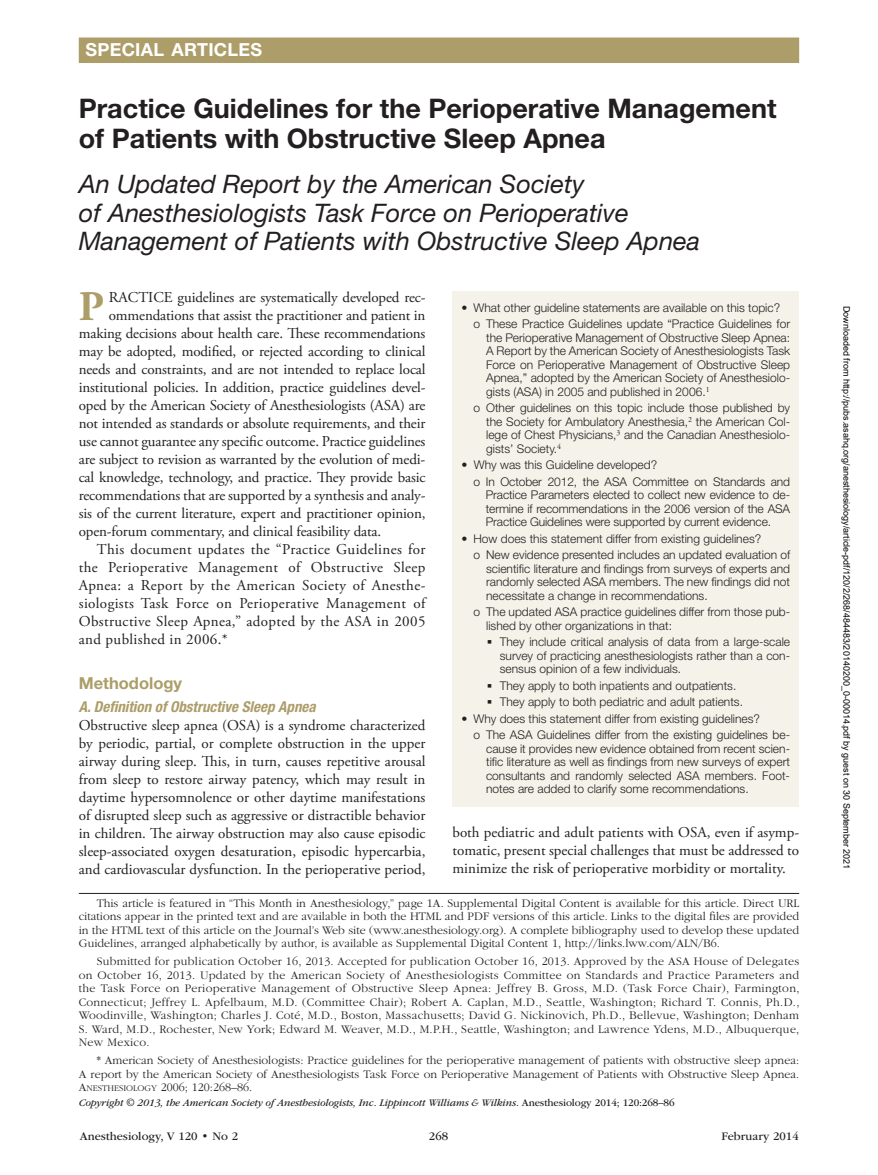
<style>
.page{position:relative;width:878px;height:1175px;background:#fff}
.page>*{position:absolute;margin:0;border:0;box-sizing:border-box;transform-origin:0 0}
.t1{font:700 42.15px "Adobe Garamond Pro";color:#ac9d69}
.t2{font:700 27px/30px "Helvetica Neue LT Std";color:#231f20}
.t3{font:italic 25.5px/28.5px "Helvetica Neue LT Std";color:#231f20}
.t4{font:700 18px "Helvetica Neue LT Std";letter-spacing:.015em;color:#fff}
.t5{font:700 16.5px "Helvetica Neue LT Std";color:#ac9d69}
.t6{font:15px/18px "Adobe Garamond Pro";letter-spacing:-.01em;color:#231f20;text-align:justify}
.t7{font:15px "Adobe Garamond Pro";letter-spacing:.025em;color:#231f20}
.t8{font:italic 700 condensed 15px "Helvetica Neue LT Std";color:#ac9d69}
.t9{font:300 12px/13.5px "Helvetica Neue LT Std";color:#231f20;text-align:justify}
.t10{font:300 12px/13.5px "ITC Garamond Std";color:#231f20;text-align:justify}
.t11{font:12px "ITC Garamond Std";color:#231f20}
.t12{font:italic 10.5px "ITC Garamond Std";letter-spacing:-.01em;color:#231f20}
.t13{font:9px "Arial";color:#000}
.t14{font:300 9px "ITC Garamond Std";color:#231f20}
.s1{font-family:"Gandhari Unicode";font-weight:400}
.s2{font-size:12px}
.s3{font-style:normal}
</style>
<div class="page">
<div style="left:452px;top:291px;width:347px;height:516px;background:#f5f2ea"></div>
<hr style="left:79px;top:893px;width:720px;height:1px;background:#231f20">
<div style="left:79px;top:38px;width:720px;height:25px;background:#ac9d69"></div>
<h3 class="t4" style="left:86px;top:38px;width:178px">SPECIAL ARTICLES</h3>
<h2 class="t2" style="left:79px;top:93px;width:699px">Practice Guidelines for the Perioperative Management of Patients with Obstructive Sleep Apnea</h2>
<h3 class="t3" style="left:79px;top:170px;width:623px">An Updated Report by the American Society<br>of Anesthesiologists Task Force on Perioperative<br>Management of Patients with Obstructive Sleep Apnea</h3>
<h1 class="t1" style="left:79px;top:282px;width:27px">P</h1>
<p class="t6" style="left:109px;top:289px;width:318px">RACTICE guidelines are systematically developed rec-</p>
<p class="t6" style="left:109px;top:307px;width:318px">ommendations that assist the practitioner and patient in</p>
<p class="t6" style="left:79px;top:325px;width:348px">making decisions about health care. These recommendations</p>
<p class="t6" style="left:79px;top:343px;width:348px">may be adopted, modified, or rejected according to clinical</p>
<p class="t6" style="left:79px;top:361px;width:348px">needs and constraints, and are not intended to replace local</p>
<p class="t6" style="left:79px;top:379px;width:348px">institutional policies. In addition, practice guidelines devel-</p>
<p class="t6" style="left:79px;top:397px;width:348px">oped by the American Society of Anesthesiologists (ASA) are</p>
<p class="t6" style="left:79px;top:415px;width:348px">not intended as standards or absolute requirements, and their</p>
<p class="t6" style="left:79px;top:433px;width:348px">use cannot guarantee any specific outcome. Practice guidelines</p>
<p class="t6" style="left:79px;top:451px;width:348px">are subject to revision as warranted by the evolution of medi-</p>
<p class="t6" style="left:79px;top:469px;width:348px">cal knowledge, technology, and practice. They provide basic</p>
<p class="t6" style="left:79px;top:487px;width:348px">recommendations that are supported by a synthesis and analy-</p>
<p class="t6" style="left:79px;top:505px;width:348px">sis of the current literature, expert and practitioner opinion,</p>
<p class="t6" style="left:79px;top:523px;width:304px">open-forum commentary, and clinical feasibility data.</p>
<p class="t7" style="left:97px;top:540px;width:330px">This document updates the “Practice Guidelines for</p>
<p class="t7" style="left:79px;top:558px;width:348px">the Perioperative Management of Obstructive Sleep</p>
<p class="t7" style="left:79px;top:576px;width:348px">Apnea: a Report by the American Society of Anesthe-</p>
<p class="t7" style="left:79px;top:594px;width:348px">siologists Task Force on Perioperative Management of</p>
<p class="t7" style="left:79px;top:612px;width:348px">Obstructive Sleep Apnea,” adopted by the ASA in 2005</p>
<p class="t7" style="left:79px;top:630px;width:150px">and published in 2006.*</p>
<h3 class="t5" style="left:79px;top:673px;width:105px">Methodology</h3>
<p class="t8" style="left:79px;top:697px;width:238px">A. Definition of Obstructive Sleep Apnea</p>
<p class="t6" style="left:79px;top:716px;width:348px">Obstructive sleep apnea (OSA) is a syndrome characterized by periodic, partial, or complete obstruction in the upper airway during sleep. This, in turn, causes repetitive arousal from sleep to restore airway patency, which may result in daytime hypersomnolence or other daytime manifestations of disrupted sleep such as aggressive or distractible behavior in children. The airway obstruction may also cause episodic sleep-associated oxygen desaturation, episodic hypercarbia, and cardiovascular dysfunction. In the perioperative period,</p>
<p class="t9" style="left:473px;top:299px;width:318px;line-height:16.5px;text-indent:-12px">• What other guideline statements are available on this topic?<br>o These Practice Guidelines update “Practice Guidelines for</p>
<p class="t9" style="left:486px;top:330px;width:305px">the Perioperative Management of Obstructive Sleep Apnea:<br>A Report by the American Society of Anesthesiologists Task Force on Perioperative Management of Obstructive Sleep Apnea,” adopted by the American Society of Anesthesiolo&shy;gists (ASA) in 2005 and published in 2006.<sup>1</sup></p>
<p class="t9" style="left:486px;top:401px;width:305px;text-indent:-13px">o Other guidelines on this topic include those published by the Society for Ambulatory Anesthesia,<sup>2</sup> the American Col&shy;lege of Chest Physicians,<sup>3</sup> and the Canadian Anesthesiolo&shy;gists’ Society.<sup>4</sup></p>
<p class="t9" style="left:473px;top:456px;width:318px;line-height:16.5px;text-indent:-12px">• Why was this Guideline developed?<br>o In October 2012, the ASA Committee on Standards and</p>
<p class="t9" style="left:486px;top:488px;width:306px">Practice Parameters elected to collect new evidence to de&shy;termine if recommendations in the 2006 version of the ASA Practice Guidelines were supported by current evidence.</p>
<p class="t9" style="left:473px;top:530px;width:318px;line-height:16.5px;text-indent:-12px">• How does this statement differ from existing guidelines?<br>o New evidence presented includes an updated evaluation of</p>
<p class="t9" style="left:486px;top:561px;width:305px">scientific literature and findings from surveys of experts and randomly selected ASA members. The new findings did not necessitate a change in recommendations.</p>
<p class="t9" style="left:486px;top:605px;width:305px;text-indent:-13px">o The updated ASA practice guidelines differ from those pub&shy;lished by other organizations in that:</p>
<p class="t9" style="left:500px;top:635px;width:292px;text-indent:-14px"><span class="s1">▪</span> They include critical analysis of data from a large-scale survey of practicing anesthesiologists rather than a con&shy;sensus opinion of a few individuals.</p>
<p class="t9" style="left:485px;top:678px;width:252px"><span class="s1">▪</span> They apply to both inpatients and outpatients.</p>
<p class="t9" style="left:485px;top:695px;width:259px"><span class="s1">▪</span> They apply to both pediatric and adult patients.</p>
<p class="t9" style="left:473px;top:710px;width:318px;line-height:16.5px;text-indent:-12px">• Why does this statement differ from existing guidelines?<br>o The ASA Guidelines differ from the existing guidelines be-</p>
<p class="t9" style="left:486px;top:741px;width:305px">cause it provides new evidence obtained from recent scien&shy;tific literature as well as findings from new surveys of expert consultants and randomly selected ASA members. Foot&shy;notes are added to clarify some recommendations.</p>
<p class="t6" style="left:452px;top:824px;width:348px">both pediatric and adult patients with OSA, even if asymp&shy;tomatic, present special challenges that must be addressed to minimize the risk of perioperative morbidity or mortality.</p>
<p class="t10" style="left:79px;top:896px;width:722px;text-indent:18px">This article is featured in “This Month in Anesthesiology,” page 1A. Supplemental Digital Content is available for this article. Direct URL citations appear in the printed text and are available in both the HTML and PDF versions of this article. Links to the digital files are provided in the HTML text of this article on the Journal’s Web site (www.anesthesiology.org). A complete bibliography used to develop these updated Guidelines, arranged alphabetically by author, is available as Supplemental Digital Content 1, http://links.lww.com/ALN/B6.</p>
<p class="t10" style="left:79px;top:954px;width:722px;text-indent:18px">Submitted for publication October 16, 2013. Accepted for publication October 16, 2013. Approved by the ASA House of Delegates on October 16, 2013. Updated by the American Society of Anesthesiologists Committee on Standards and Practice Parameters and the Task Force on Perioperative Management of Obstructive Sleep Apnea: Jeffrey B. Gross, M.D. (Task Force Chair), Farmington, Connecticut; Jeffrey L. Apfelbaum, M.D. (Committee Chair); Robert A. Caplan, M.D., Seattle, Washington; Richard T. Connis, Ph.D., Woodinville, Washington; Charles J. Coté, M.D., Boston, Massachusetts; David G. Nickinovich, Ph.D., Bellevue, Washington; Denham S. Ward, M.D., Rochester, New York; Edward M. Weaver, M.D., M.P.H., Seattle, Washington; and Lawrence Ydens, M.D., Albuquerque, New Mexico.</p>
<p class="t10" style="left:79px;top:1053px;width:722px;text-align:right">* American Society of Anesthesiologists: Practice guidelines for the perioperative management of patients with obstructive sleep apnea:<br>A report by the American Society of Anesthesiologists Task Force on Perioperative Management of Patients with Obstructive Sleep Apnea.</p>
<p class="t14" style="left:79px;top:1083px;width:14px"><span class="s2">A</span>nesthes</p>
<p class="t14" style="left:123px;top:1083px;width:10px">iology</p>
<p class="t10" style="left:161px;top:1080px;width:93px">2006; 120:268–86.</p>
<p class="t12" style="left:79px;top:1096px;width:597px">Copyright © 2013, the American Society of Anesthesiologists, Inc. Lippincott Williams &amp; Wilkins. <span class="s3">Anesthesiology 2014; 120:268–86</span></p>
<p class="t11" style="left:80px;top:1130px;width:160px">Anesthesiology, V 120 • No 2</p>
<p class="t11" style="left:429px;top:1130px;width:21px">268</p>
<p class="t11" style="left:721px;top:1130px;width:79px">February 2014</p>
<p class="t13" style="left:850px;top:306px;width:565px;rotate:90deg">Downloaded from http://pubs.asahq.org/anesthesiology/article-pdf/120/2/268/484483/20140200_0-00014.pdf by guest on 30 September 2021</p>
</div>
